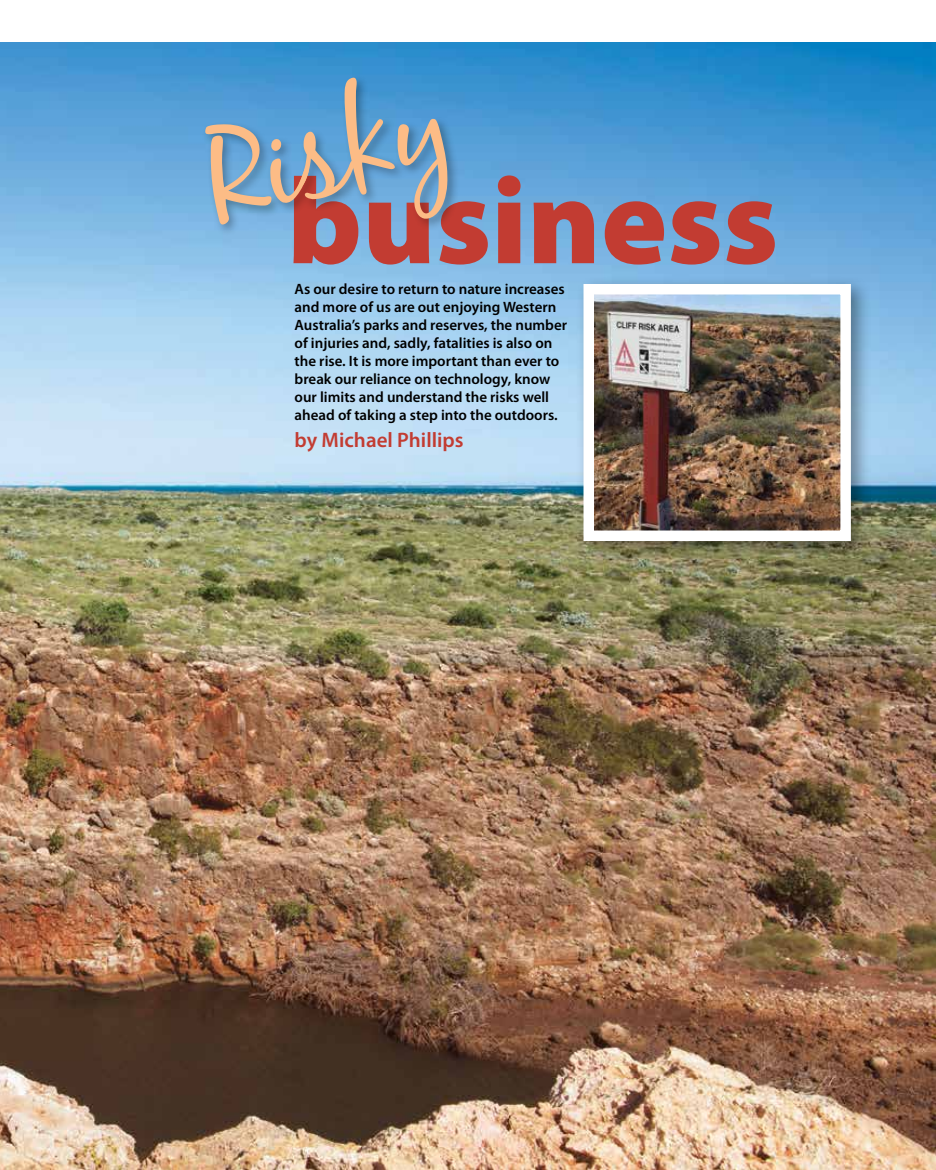
<style>
.page{position:relative;width:936px;height:1170px;background:#fff}
.page>*{position:absolute;margin:0;border:0;box-sizing:border-box;transform-origin:0 0}
.t1{font:900 123px "Myriad Pro";color:#c23c32}
.t2{font:600 21px "Myriad Pro";color:#c23c32}
.t3{font:600 15px/18px "Myriad Pro";color:#000}
</style>
<div class="page">
<img style="left:0;top:43px;width:935px;height:1126px">
<div style="left:575px;top:276px;width:296px;height:285px;background:#000;opacity:.4"></div>
<img style="left:594px;top:295px;width:245px;height:235px">
<div style="left:583px;top:284px;width:267px;height:257px;border:10px solid #fff"></div>
<div style="left:202px;top:74px;width:258px;height:162px;background:#000;opacity:.3"></div>
<svg style="left:205px;top:77px;width:242px;height:148px;background:#7ba4c2"></svg>
<h1 class="t1" style="left:287px;top:139px;width:492px">business</h1>
<p class="t3" style="left:294px;top:280px;width:274px">As our desire to return to nature increases and more of us are out enjoying Western Australia’s parks and reserves, the number of injuries and, sadly, fatalities is also on the rise. It is more important than ever to break our reliance on technology, know our limits and understand the risks well ahead of taking a step into the outdoors.</p>
<h2 class="t2" style="left:294px;top:426px;width:170px">by Michael Phillips</h2>
</div>
